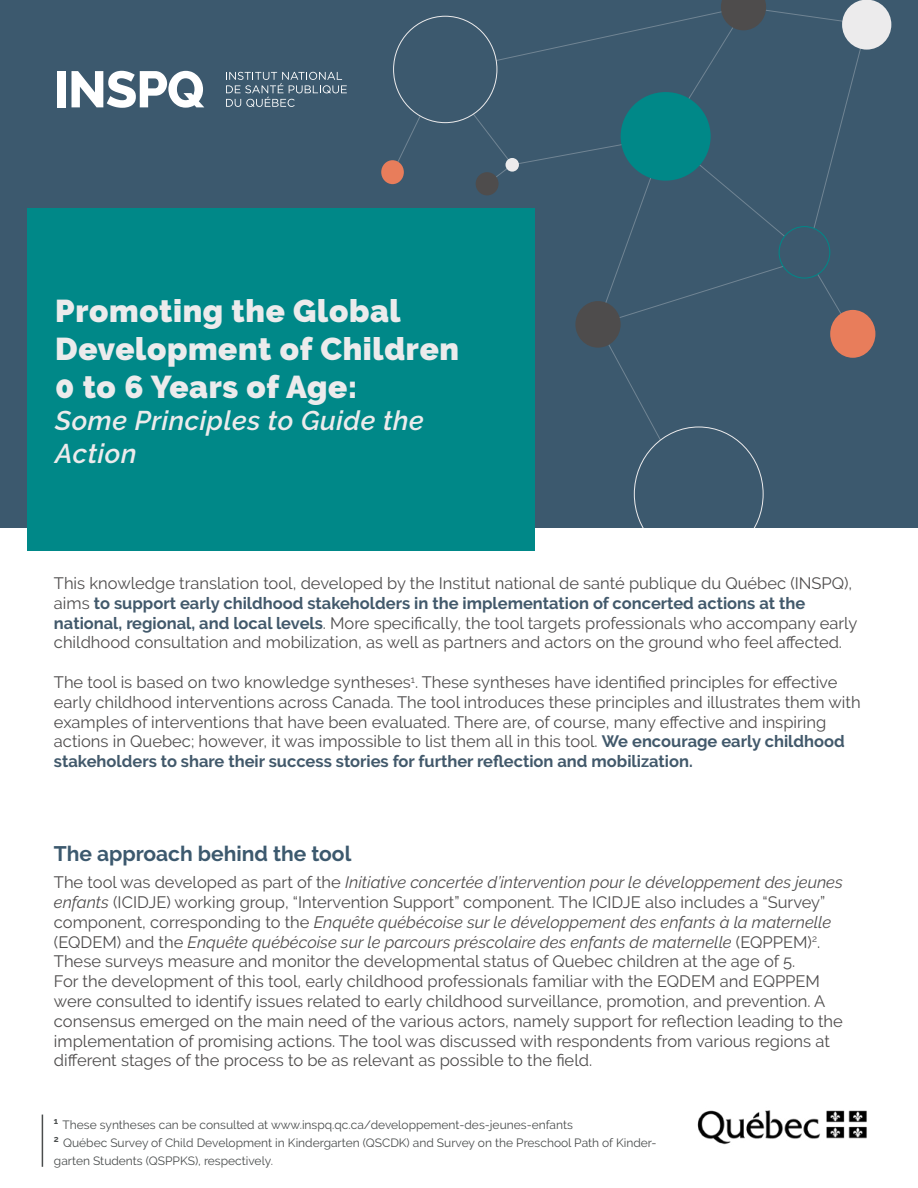
<style>
.page{position:relative;width:918px;height:1188px;background:#fff}
.page>*{position:absolute;margin:0;border:0;box-sizing:border-box;transform-origin:0 0}
.t1{font:900 31.5px/37.8px "Raleway";letter-spacing:.02em;color:#ecebec}
.t2{font:italic 600 27px/32.4px "Raleway";letter-spacing:.02em;color:#ecebec}
.t3{font:700 21px "Raleway";color:#3c596e}
.t4{font:16.5px/19.8px "Raleway";color:#4f4d4d}
.t5{font:12px/18px "Raleway";color:#4a4d4d}
.s1{font-weight:700;color:#42596b}
.s2{font-style:italic}
</style>
<div class="page">
<div style="left:0;top:0;width:918px;height:527px;background:#3c596e"></div>
<svg style="left:398px;top:115px;width:23px;height:54px"></svg>
<div style="left:842px;top:0;width:49px;height:50px;background:#ecebec;border-radius:50%"></div>
<div style="left:830px;top:310px;width:45px;height:48px;background:#e87d5b;border-radius:50%"></div>
<svg style="left:472px;top:0;width:396px;height:527px"></svg>
<div style="left:27px;top:208px;width:507px;height:343px;background:#088"></div>
<div style="left:575px;top:301px;width:46px;height:47px;background:#4e4c4c;border-radius:50%"></div>
<div style="left:381px;top:160px;width:23px;height:24px;background:#e87d5b;border-radius:50%"></div>
<div style="left:57px;top:71px;width:9px;height:36px;background:#fff"></div>
<svg style="left:72px;top:71px;width:132px;height:37px"></svg>
<svg style="left:226px;top:72px;width:121px;height:35px"></svg>
<img style="left:697px;top:1110px;width:170px;height:35px">
<hr style="left:42px;top:1115px;width:1px;height:52px;background:#4a4d4d">
<h1 class="t1" style="left:55px;top:293px;width:405px">Promoting the Global<br>Development of Children<br>0 to 6 Years of Age:</h1>
<h2 class="t2" style="left:55px;top:405px;width:370px">Some Principles to Guide the<br>Action</h2>
<p class="t4" style="left:54px;top:573px;width:805px">This knowledge translation tool, developed by the Institut national de santé publique du Québec (INSPQ), aims <span class="s1">to support early childhood stakeholders in the implementation of concerted actions at the national, regional, and local levels</span>. More specifically, the tool targets professionals who accompany early childhood consultation and mobilization, as well as partners and actors on the ground who feel affected.</p>
<p class="t4" style="left:54px;top:672px;width:808px">The tool is based on two knowledge syntheses<sup>1</sup>. These syntheses have identified principles for effective early childhood interventions across Canada. The tool introduces these principles and illustrates them with examples of interventions that have been evaluated. There are, of course, many effective and inspiring actions in Quebec; however, it was impossible to list them all in this tool. <span class="s1">We encourage early childhood stakeholders to share their success stories for further reflection and mobilization.</span></p>
<p class="t3" style="left:54px;top:842px;width:299px">The approach behind the tool</p>
<p class="t4" style="left:54px;top:872px;width:790px">The tool was developed as part of the <span class="s2">Initiative concertée d’intervention pour le développement des jeunes enfants</span> (ICIDJE) working group, “Intervention Support” component. The ICIDJE also includes a “Survey” component, corresponding to the <span class="s2">Enquête québécoise sur le développement des enfants à la maternelle </span>(EQDEM) and the <span class="s2">Enquête québécoise sur le parcours préscolaire des enfants de maternelle</span> (EQPPEM)<sup>2</sup>.<br>These surveys measure and monitor the developmental status of Quebec children at the age of 5.<br>For the development of this tool, early childhood professionals familiar with the EQDEM and EQPPEM were consulted to identify issues related to early childhood surveillance, promotion, and prevention. A consensus emerged on the main need of the various actors, namely support for reflection leading to the implementation of promising actions. The tool was discussed with respondents from various regions at different stages of the process to be as relevant as possible to the field.</p>
<p class="t5" style="left:54px;top:1115px;width:604px"><sup>1</sup> These syntheses can be consulted at www.inspq.qc.ca/developpement-des-jeunes-enfants<br><sup>2</sup> Québec Survey of Child Development in Kindergarten (QSCDK) and Survey on the Preschool Path of Kinder&shy;garten Students (QSPPKS), respectively.</p>
</div>
